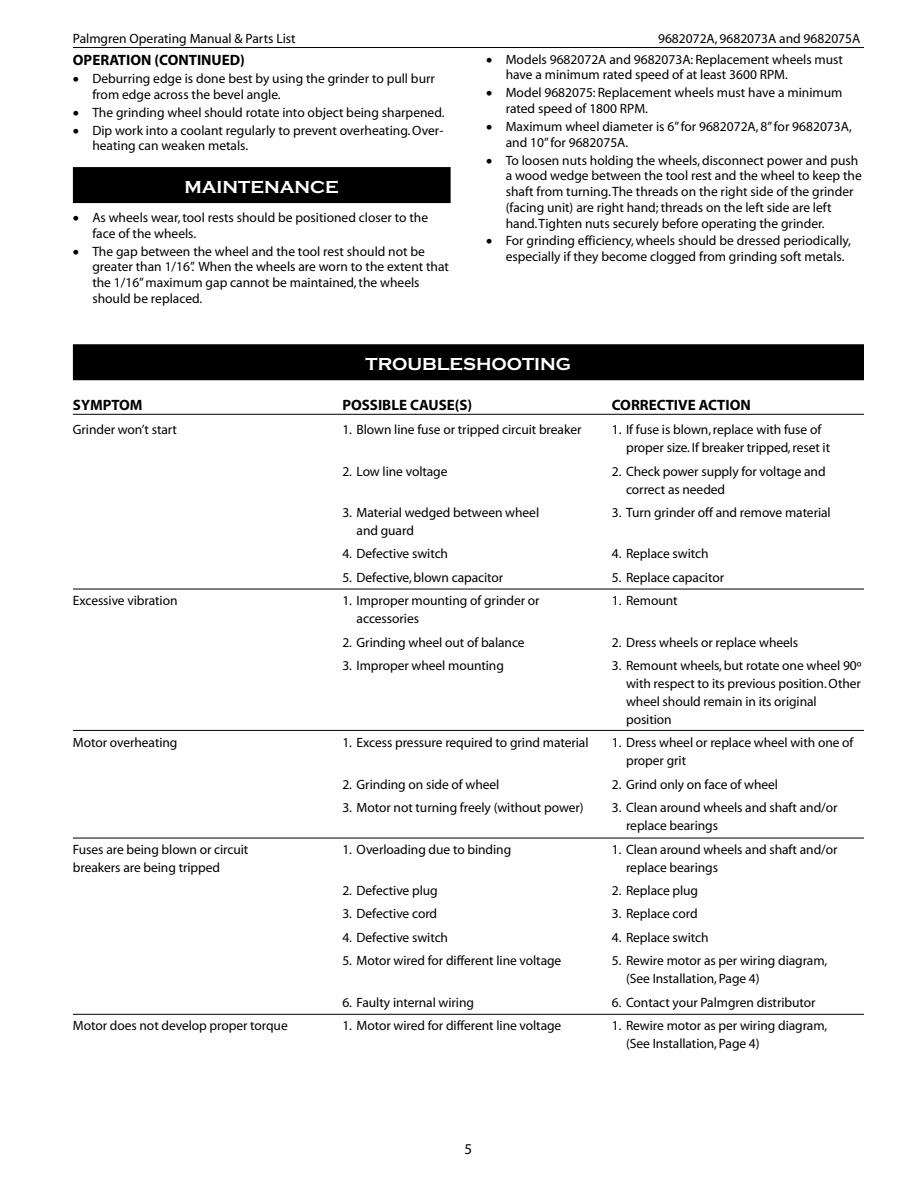
<style>
.page{position:relative;width:918px;height:1188px;background:#fff}
.page>*{position:absolute;margin:0;border:0;box-sizing:border-box;transform-origin:0 0}
.t1{font:700 18px "Copperplate Gothic";color:#fff}
.t2{font:700 15px "Myriad";color:#000}
.t3{font:15px "Myriad";color:#000}
.t4{font:13.5px/15.8px "Myriad";letter-spacing:-.005em;color:#000}
</style>
<div class="page">
<hr style="left:73px;top:47px;width:791px;height:1px;background:#000">
<div style="left:73px;top:167px;width:378px;height:36px;background:#000"></div>
<hr style="left:73px;top:589px;width:791px;height:1px;background:#000">
<hr style="left:73px;top:414px;width:791px;height:1px;background:#000">
<hr style="left:73px;top:838px;width:791px;height:1px;background:#000">
<hr style="left:73px;top:1014px;width:791px;height:1px;background:#000">
<hr style="left:73px;top:730px;width:791px;height:1px;background:#000">
<div style="left:73px;top:344px;width:791px;height:38px;background:#bfbfbf"></div>
<div style="left:73px;top:344px;width:791px;height:36px;background:#000"></div>
<p class="t4" style="left:73px;top:32px;width:224px">Palmgren Operating Manual &amp; Parts List</p>
<p class="t4" style="left:658px;top:32px;width:204px">9682072A, 9682073A and 9682075A</p>
<p class="t2" style="left:73px;top:54px;width:174px">OPERATION (CONTINUED)</p>
<p class="t4" style="left:92px;top:72px;width:344px;text-indent:-19px">• Deburring edge is done best by using the grinder to pull burr from edge across the bevel angle.</p>
<p class="t4" style="left:73px;top:106px;width:373px">• The grinding wheel should rotate into object being sharpened.</p>
<p class="t4" style="left:92px;top:123px;width:353px;text-indent:-19px">• Dip work into a coolant regularly to prevent overheating.Over&shy;heating can weaken metals.</p>
<h1 class="t1" style="left:185px;top:176px;width:156px">MAINTENANCE</h1>
<p class="t4" style="left:92px;top:211px;width:337px;text-indent:-19px">• As wheels wear,tool rests should be positioned closer to the face of the wheels.</p>
<p class="t4" style="left:92px;top:244px;width:358px;text-indent:-19px">• The gap between the wheel and the tool rest should not be greater than 1/16”. When the wheels are worn to the extent that the 1/16”maximum gap cannot be maintained,the wheels should be replaced.</p>
<p class="t4" style="left:506px;top:52px;width:339px;text-indent:-19px">• Models 9682072A and 9682073A: Replacement wheels must have a minimum rated speed of at least 3600 RPM.</p>
<p class="t4" style="left:506px;top:86px;width:338px;text-indent:-19px">• Model 9682075: Replacement wheels must have a minimum rated speed of 1800 RPM.</p>
<p class="t4" style="left:506px;top:120px;width:348px;text-indent:-19px">• Maximum wheel diameter is 6”for 9682072A, 8”for 9682073A, and 10”for 9682075A.</p>
<p class="t4" style="left:506px;top:153px;width:358px;text-indent:-19px">• To loosen nuts holding the wheels, disconnect power and push a wood wedge between the tool rest and the wheel to keep the shaft from turning.The threads on the right side of the grinder (facing unit) are right hand;threads on the left side are left hand.Tighten nuts securely before operating the grinder.</p>
<p class="t4" style="left:506px;top:234px;width:347px;text-indent:-19px">• For grinding efficiency,wheels should be dressed periodically, especially if they become clogged from grinding soft metals.</p>
<p class="t2" style="left:73px;top:399px;width:71px">SYMPTOM</p>
<p class="t4" style="left:73px;top:423px;width:106px">Grinder won’t start</p>
<p class="t4" style="left:73px;top:594px;width:106px">Excessive vibration</p>
<p class="t4" style="left:73px;top:736px;width:106px">Motor overheating</p>
<p class="t4" style="left:73px;top:841px;width:177px;line-height:18px">Fuses are being blown or circuit breakers are being tripped</p>
<p class="t4" style="left:73px;top:1019px;width:216px">Motor does not develop proper torque</p>
<h1 class="t1" style="left:366px;top:353px;width:207px">TROUBLESHOOTING</h1>
<p class="t2" style="left:342px;top:399px;width:131px">POSSIBLE CAUSE(S)</p>
<p class="t4" style="left:342px;top:423px;width:241px">1. Blown line fuse or tripped circuit breaker</p>
<p class="t4" style="left:342px;top:464px;width:107px">2. Low line voltage</p>
<p class="t4" style="left:357px;top:505px;width:184px;line-height:18px;text-indent:-14px">3. Material wedged between wheel and guard</p>
<p class="t4" style="left:342px;top:547px;width:107px">4. Defective switch</p>
<p class="t4" style="left:342px;top:571px;width:162px">5. Defective,blown capacitor</p>
<p class="t4" style="left:357px;top:593px;width:185px;line-height:18px;text-indent:-14px">1. Improper mounting of grinder or accessories</p>
<p class="t4" style="left:342px;top:635px;width:184px">2. Grinding wheel out of balance</p>
<p class="t4" style="left:342px;top:659px;width:163px">3. Improper wheel mounting</p>
<p class="t4" style="left:342px;top:736px;width:248px">1. Excess pressure required to grind material</p>
<p class="t4" style="left:342px;top:778px;width:159px">2. Grinding on side of wheel</p>
<p class="t4" style="left:342px;top:801px;width:243px">3. Motor not turning freely (without power)</p>
<p class="t4" style="left:342px;top:842px;width:170px">1. Overloading due to binding</p>
<p class="t4" style="left:342px;top:884px;width:97px">2. Defective plug</p>
<p class="t4" style="left:342px;top:907px;width:96px">3. Defective cord</p>
<p class="t4" style="left:342px;top:931px;width:107px">4. Defective switch</p>
<p class="t4" style="left:342px;top:954px;width:221px">5. Motor wired for different line voltage</p>
<p class="t4" style="left:342px;top:995px;width:133px">6. Faulty internal wiring</p>
<p class="t4" style="left:342px;top:1019px;width:221px">1. Motor wired for different line voltage</p>
<p class="t2" style="left:612px;top:399px;width:141px">CORRECTIVE ACTION</p>
<p class="t4" style="left:626px;top:422px;width:206px;line-height:18px;text-indent:-14px">1. If fuse is blown,replace with fuse of proper size. If breaker tripped,reset it</p>
<p class="t4" style="left:626px;top:463px;width:201px;line-height:18px;text-indent:-14px">2. Check power supply for voltage and correct as needed</p>
<p class="t4" style="left:612px;top:506px;width:220px">3. Turn grinder off and remove material</p>
<p class="t4" style="left:612px;top:547px;width:98px">4. Replace switch</p>
<p class="t4" style="left:612px;top:571px;width:114px">5. Replace capacitor</p>
<p class="t4" style="left:612px;top:594px;width:67px">1. Remount</p>
<p class="t4" style="left:612px;top:635px;width:188px">2. Dress wheels or replace wheels</p>
<p class="t4" style="left:626px;top:658px;width:237px;line-height:18px;text-indent:-14px">3. Remount wheels,but rotate one wheel 90º with respect to its previous position.Other wheel should remain in its original position</p>
<p class="t4" style="left:626px;top:735px;width:229px;line-height:18px;text-indent:-14px">1. Dress wheel or replace wheel with one of proper grit</p>
<p class="t4" style="left:612px;top:778px;width:168px">2. Grind only on face of wheel</p>
<p class="t4" style="left:626px;top:800px;width:213px;line-height:18px;text-indent:-14px">3. Clean around wheels and shaft and/or replace bearings</p>
<p class="t4" style="left:626px;top:841px;width:213px;line-height:18px;text-indent:-14px">1. Clean around wheels and shaft and/or replace bearings</p>
<p class="t4" style="left:612px;top:884px;width:88px">2. Replace plug</p>
<p class="t4" style="left:612px;top:907px;width:87px">3. Replace cord</p>
<p class="t4" style="left:612px;top:931px;width:98px">4. Replace switch</p>
<p class="t4" style="left:626px;top:953px;width:203px;line-height:18px;text-indent:-14px">5. Rewire motor as per wiring diagram, (See Installation,Page 4)</p>
<p class="t4" style="left:612px;top:995px;width:205px">6. Contact your Palmgren distributor</p>
<p class="t4" style="left:626px;top:1018px;width:203px;line-height:18px;text-indent:-14px">1. Rewire motor as per wiring diagram, (See Installation,Page 4)</p>
<p class="t3" style="left:465px;top:1143px;width:9px">5</p>
</div>
